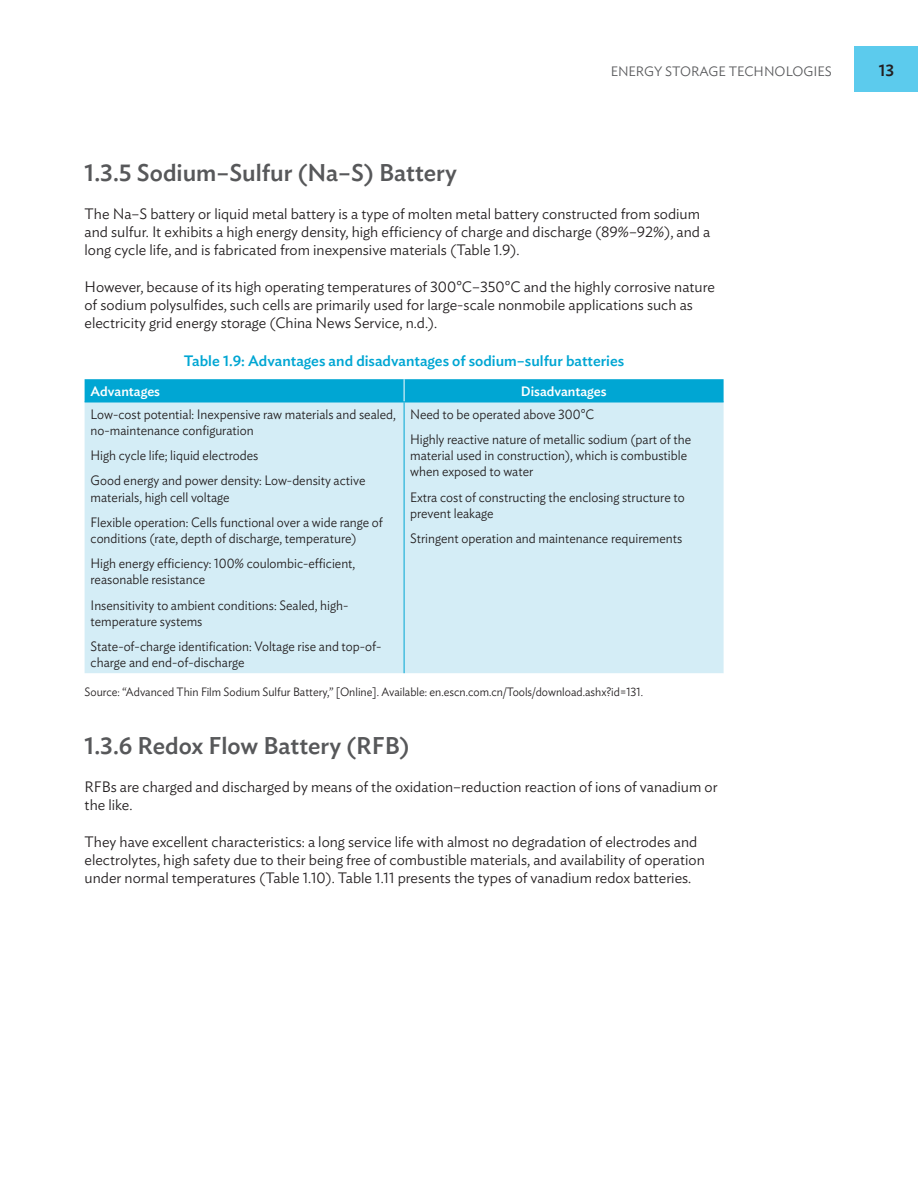
<style>
.page{position:relative;width:918px;height:1188px;background:#fff}
.page>*{position:absolute;margin:0;border:0;box-sizing:border-box;transform-origin:0 0}
.t1{font:500 24px "Ideal Sans";color:#57585a}
.t2{font:500 16.5px "Ideal Sans";color:#231f20}
.t3{font:300 15px/18px "Ideal Sans";color:#231f20}
.t4{font:500 15px "Ideal Sans";color:#00a6d3}
.t5{font:300 13.5px/25.2px "Ideal Sans";color:#231f20;scale:.95 1}
.t6{font:300 13.5px "Ideal Sans";color:#57585a}
.t7{font:500 13.5px "Ideal Sans";color:#fff}
.t8{font:300 12px "Ideal Sans";color:#231f20;scale:.95 1}
</style>
<div class="page">
<div style="left:855px;top:46px;width:63px;height:46px;background:#5ccbed"></div>
<div style="left:85px;top:403px;width:639px;height:270px;background:#d4edf6"></div>
<div style="left:85px;top:379px;width:639px;height:23px;background:#00a6d3"></div>
<hr style="left:85px;top:402px;width:319px;height:1px;background:#00a6d3">
<hr style="left:404px;top:402px;width:320px;height:1px;background:#00a6d3">
<hr style="left:404px;top:402px;width:1px;height:271px;background:#00a6d3">
<p class="t6" style="left:611px;top:61px;width:17px">Energy</p>
<p class="t6" style="left:665px;top:61px;width:17px">Storage</p>
<p class="t6" style="left:729px;top:61px;width:18px">Technologies</p>
<p class="t2" style="left:879px;top:57px;width:17px">13</p>
<h1 class="t1" style="left:85px;top:154px;width:374px">1.3.5 Sodium–Sulfur (Na–S) Battery</h1>
<p class="t3" style="left:85px;top:203px;width:627px">The Na–S battery or liquid metal battery is a type of molten metal battery constructed from sodium and sulfur. It exhibits a high energy density, high efficiency of charge and discharge (89%–92%), and a long cycle life, and is fabricated from inexpensive materials (Table 1.9).</p>
<p class="t3" style="left:85px;top:277px;width:632px">However, because of its high operating temperatures of 300°C–350°C and the highly corrosive nature of sodium polysulfides, such cells are primarily used for large-scale nonmobile applications such as electricity grid energy storage (China News Service, n.d.).</p>
<p class="t4" style="left:184px;top:349px;width:442px">Table 1.9: Advantages and disadvantages of sodium–sulfur batteries</p>
<p class="t7" style="left:91px;top:381px;width:71px">Advantages</p>
<p class="t7" style="left:521px;top:381px;width:87px">Disadvantages</p>
<p class="t5" style="left:91px;top:405px;width:323px;line-height:16.2px">Low-cost potential: Inexpensive raw materials and sealed, no-maintenance configuration</p>
<p class="t5" style="left:91px;top:442px;width:291px">High cycle life; liquid electrodes<br>Good energy and power density: Low-density active</p>
<p class="t5" style="left:91px;top:483px;width:309px">materials, high cell voltage<br>Flexible operation: Cells functional over a wide range of</p>
<p class="t5" style="left:91px;top:525px;width:282px">conditions (rate, depth of discharge, temperature)<br>High energy efficiency: 100% coulombic-efficient,</p>
<p class="t5" style="left:91px;top:566px;width:273px">reasonable resistance<br>Insensitivity to ambient conditions: Sealed, high-</p>
<p class="t5" style="left:91px;top:607px;width:308px">temperature systems<br>State-of-charge identification: Voltage rise and top-of-</p>
<p class="t5" style="left:91px;top:649px;width:164px">charge and end-of-discharge</p>
<p class="t5" style="left:410px;top:400px;width:297px">Need to be operated above 300°C<br>Highly reactive nature of metallic sodium (part of the</p>
<p class="t5" style="left:410px;top:446px;width:293px;line-height:16.2px">material used in construction), which is combustible when exposed to water</p>
<p class="t5" style="left:410px;top:488px;width:291px;line-height:16.2px">Extra cost of constructing the enclosing structure to prevent leakage</p>
<p class="t5" style="left:410px;top:525px;width:288px">Stringent operation and maintenance requirements</p>
<p class="t8" style="left:85px;top:682px;width:589px">Source: “Advanced Thin Film Sodium Sulfur Battery,” [Online]. Available: en.escn.com.cn/Tools/download.ashx?id=131.</p>
<h1 class="t1" style="left:85px;top:727px;width:327px">1.3.6 Redox Flow Battery (RFB)</h1>
<p class="t3" style="left:85px;top:776px;width:635px">RFBs are charged and discharged by means of the oxidation–reduction reaction of ions of vanadium or the like.</p>
<p class="t3" style="left:85px;top:832px;width:622px">They have excellent characteristics: a long service life with almost no degradation of electrodes and electrolytes, high safety due to their being free of combustible materials, and availability of operation under normal temperatures (Table 1.10). Table 1.11 presents the types of vanadium redox batteries.</p>
</div>
